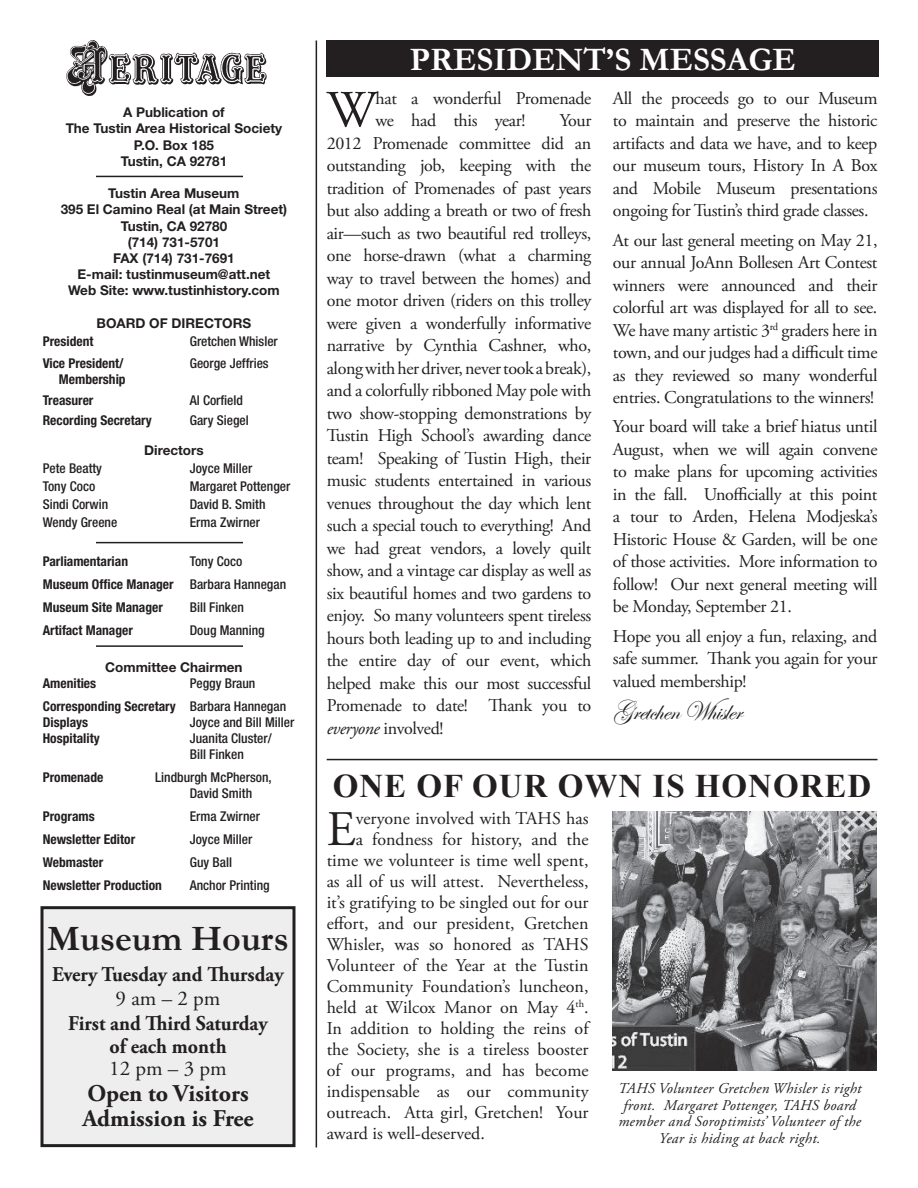
<style>
.page{position:relative;width:918px;height:1188px;background:#fff}
.page>*{position:absolute;margin:0;border:0;box-sizing:border-box;transform-origin:0 0}
.t1{font:51.9px "Adobe Garamond Pro";color:#231f20}
.t2{font:49.65px "Adobe Garamond Pro";color:#231f20}
.t3{font:700 36px "Garamond";color:#231f20}
.t4{font:700 33px "Times New Roman";letter-spacing:.03em;color:#231f20}
.t5{font:700 33px "Garamond";color:#fff}
.t6{font:27px "Edwardian Script ITC";letter-spacing:-.02em;color:#231f20}
.t7{font:700 24px/25.5px "Adobe Garamond Pro";color:#231f20}
.t8{font:700 21px/22.5px "Adobe Garamond Pro";color:#231f20;text-align:center;scale:.95 1}
.t9{font:21px "Adobe Garamond Pro";color:#231f20}
.t10{font:18px/22.5px "Adobe Garamond Pro";color:#231f20;text-align:justify}
.t11{font:18px/22.5px "Adobe Garamond Pro";letter-spacing:-.02em;color:#231f20}
.t12{font:italic 15px/16.5px "Adobe Garamond Pro";letter-spacing:.02em;color:#231f20;text-align:center}
.t13{font:500 condensed 13.5px/16.2px "Helvetica Neue";color:#231f20}
.t14{font:700 13.5px/16.2px "Helvetica Neue LT Std";color:#231f20;text-align:center}
.t15{font:700 condensed 13.5px/23px "Helvetica Neue";color:#231f20}
.s1{font-weight:500}
.s2{font-weight:700}
.s3{font-style:italic}
</style>
<div class="page">
<hr style="left:316px;top:40px;width:1px;height:1108px;background:#231f20">
<img style="left:66px;top:40px;width:201px;height:56px">
<hr style="left:96px;top:176px;width:147px;height:1px;background:#231f20">
<hr style="left:96px;top:542px;width:147px;height:1px;background:#231f20">
<hr style="left:96px;top:645px;width:147px;height:2px;background:#231f20">
<div style="left:42px;top:908px;width:252px;height:238px;background:#eeeeef"></div>
<div style="left:40px;top:906px;width:256px;height:241px;border:3px solid #231f20"></div>
<div style="left:327px;top:40px;width:552px;height:37px;background:#231f20"></div>
<hr style="left:327px;top:759px;width:551px;height:1px;background:#231f20">
<img style="left:613px;top:811px;width:264px;height:260px">
<p class="t14" style="left:66px;top:104px;width:218px">A Publication of<br>The Tustin Area Historical Society<br>P.O. Box 185<br>Tustin, CA 92781</p>
<p class="t14" style="left:61px;top:185px;width:228px">Tustin Area Museum<br>395 El Camino Real (at Main Street)<br>Tustin, CA 92780<br>(714) 731-5701<br>FAX (714) 731-7691<br>E-mail: tustinmuseum@att.net<br>Web Site: www.tustinhistory.com</p>
<p class="t14" style="left:97px;top:315px;width:156px">BOARD OF DIRECTORS</p>
<p class="t15" style="left:43px;top:329px;width:52px">President</p>
<p class="t13" style="left:190px;top:333px;width:90px">Gretchen Whisler</p>
<p class="t15" style="left:43px;top:352px;width:82px">Vice President/</p>
<p class="t13" style="left:190px;top:355px;width:80px">George Jeffries</p>
<p class="t15" style="left:43px;top:369px;width:84px;line-height:20.5px;text-indent:16px">Membership<br>Treasurer</p>
<p class="t13" style="left:190px;top:392px;width:55px">Al Corfield</p>
<p class="t15" style="left:43px;top:409px;width:111px">Recording Secretary</p>
<p class="t13" style="left:190px;top:412px;width:60px">Gary Siegel</p>
<p class="t14" style="left:144px;top:442px;width:61px">Directors</p>
<p class="t13" style="left:43px;top:460px;width:61px">Pete Beatty</p>
<p class="t13" style="left:190px;top:460px;width:64px">Joyce Miller</p>
<p class="t13" style="left:43px;top:478px;width:54px">Tony Coco</p>
<p class="t13" style="left:190px;top:478px;width:102px">Margaret Pottenger</p>
<p class="t13" style="left:43px;top:496px;width:67px">Sindi Corwin</p>
<p class="t13" style="left:190px;top:496px;width:77px">David B. Smith</p>
<p class="t13" style="left:43px;top:514px;width:76px">Wendy Greene</p>
<p class="t13" style="left:190px;top:514px;width:72px">Erma Zwirner</p>
<p class="t15" style="left:43px;top:550px;width:87px">Parliamentarian</p>
<p class="t15" style="left:43px;top:550px;width:245px;text-indent:147px"><span class="s1">Tony Coco<br></span>Museum Office Manager <span class="s1">Barbara Hannegan<br></span>Museum Site Manager</p>
<p class="t13" style="left:190px;top:599px;width:56px">Bill Finken</p>
<p class="t15" style="left:43px;top:619px;width:92px">Artifact Manager</p>
<p class="t13" style="left:190px;top:622px;width:76px">Doug Manning</p>
<p class="t14" style="left:105px;top:658px;width:139px">Committee Chairmen</p>
<p class="t15" style="left:43px;top:671px;width:55px">Amenities</p>
<p class="t13" style="left:43px;top:671px;width:245px;line-height:23px;text-indent:147px">Peggy Braun<br><span class="s2">Corresponding Secretary</span> Barbara Hannegan</p>
<p class="t15" style="left:43px;top:710px;width:47px">Displays</p>
<p class="t13" style="left:190px;top:714px;width:106px">Joyce and Bill Miller</p>
<p class="t15" style="left:43px;top:727px;width:58px">Hospitality</p>
<p class="t13" style="left:190px;top:730px;width:83px">Juanita Cluster/<br>Bill Finken</p>
<p class="t15" style="left:43px;top:766px;width:62px">Promenade</p>
<p class="t13" style="left:190px;top:769px;width:84px;text-indent:-35px">Lindburgh McPherson,<br>David Smith</p>
<p class="t15" style="left:43px;top:805px;width:53px">Programs</p>
<p class="t13" style="left:190px;top:808px;width:72px">Erma Zwirner</p>
<p class="t15" style="left:43px;top:828px;width:94px">Newsletter Editor</p>
<p class="t13" style="left:190px;top:831px;width:64px">Joyce Miller</p>
<p class="t15" style="left:43px;top:851px;width:62px">Webmaster</p>
<p class="t13" style="left:190px;top:854px;width:44px">Guy Ball</p>
<p class="t15" style="left:43px;top:874px;width:121px">Newsletter Production</p>
<p class="t13" style="left:190px;top:877px;width:81px">Anchor Printing</p>
<h3 class="t3" style="left:47px;top:918px;width:243px">Museum Hours</h3>
<p class="t8" style="left:52px;top:964px;width:245px">Every Tuesday and Thursday</p>
<p class="t9" style="left:116px;top:986px;width:106px">9 am – 2 pm</p>
<p class="t8" style="left:68px;top:1013px;width:211px">First and Third Saturday of each month</p>
<p class="t9" style="left:109px;top:1056px;width:119px">12 pm – 3 pm</p>
<h3 class="t7" style="left:82px;top:1081px;width:173px">Open to Visitors<br>Admission is Free</h3>
<h3 class="t5" style="left:410px;top:40px;width:387px">PRESIDENT’S MESSAGE</h3>
<p class="t11" style="left:376px;top:87px;width:217px">hat a wonderful Promenade we had this year!</p>
<h1 class="t1" style="left:327px;top:79px;width:51px">W</h1>
<p class="t10" style="left:327px;top:110px;width:266px;text-indent:233px">Your 2012 Promenade committee did an outstanding job, keeping with the tradition of Promenades of past years but also adding a breath or two of fresh air—such as two beautiful red trolleys, one horse-drawn (what a charming way to travel between the homes) and one motor driven (riders on this trolley were given a wonderfully informative narrative by Cynthia Cashner, who, along with her driver, never took a break), and a colorfully ribboned May pole with two show-stopping demonstrations by Tustin High School’s awarding dance team! Speaking of Tustin High, their music students entertained in various venues throughout the day which lent such a special touch to everything! And we had great vendors, a lovely quilt show, and a vintage car display as well as six beautiful homes and two gardens to enjoy. So many volunteers spent tireless hours both leading up to and including the entire day of our event, which helped make this our most successful Promenade to date! Thank you to <span class="s3">everyone</span> involved!</p>
<p class="t10" style="left:613px;top:87px;width:266px">All the proceeds go to our Museum to maintain and preserve the historic artifacts and data we have, and to keep our museum tours, History In A Box and Mobile Museum presentations ongoing for Tustin’s third grade classes.</p>
<p class="t10" style="left:613px;top:229px;width:266px">At our last general meeting on May 21, our annual JoAnn Bollesen Art Contest winners were announced and their colorful art was displayed for all to see.<br>We have many artistic 3<sup>rd</sup> graders here in town, and our judges had a difficult time as they reviewed so many wonderful entries. Congratulations to the winners!</p>
<p class="t10" style="left:613px;top:416px;width:266px">Your board will take a brief hiatus until August, when we will again convene to make plans for upcoming activities in the fall. Unofficially at this point a tour to Arden, Helena Modjeska’s Historic House &amp; Garden, will be one of those activities. More information to follow! Our next general meeting will be Monday, September 21.</p>
<p class="t10" style="left:613px;top:625px;width:266px">Hope you all enjoy a fun, relaxing, and safe summer. Thank you again for your valued membership!</p>
<h3 class="t6" style="left:613px;top:696px;width:130px">Gretchen Whisler</h3>
<h3 class="t4" style="left:333px;top:763px;width:540px">ONE OF OUR OWN IS HONORED</h3>
<h2 class="t2" style="left:327px;top:800px;width:31px">E</h2>
<p class="t10" style="left:356px;top:808px;width:234px">veryone involved with TAHS has</p>
<p class="t10" style="left:356px;top:829px;width:234px">a fondness for history, and the</p>
<p class="t10" style="left:327px;top:850px;width:263px">time we volunteer is time well spent,</p>
<p class="t10" style="left:327px;top:871px;width:263px">as all of us will attest. Nevertheless,</p>
<p class="t10" style="left:327px;top:892px;width:263px">it’s gratifying to be singled out for our</p>
<p class="t10" style="left:327px;top:913px;width:263px">effort, and our president, Gretchen</p>
<p class="t10" style="left:327px;top:934px;width:263px">Whisler, was so honored as TAHS</p>
<p class="t10" style="left:327px;top:955px;width:263px">Volunteer of the Year at the Tustin</p>
<p class="t10" style="left:327px;top:976px;width:263px">Community Foundation’s luncheon,</p>
<p class="t10" style="left:327px;top:997px;width:263px">held at Wilcox Manor on May 4<sup>th</sup>.</p>
<p class="t10" style="left:327px;top:1018px;width:263px">In addition to holding the reins of</p>
<p class="t10" style="left:327px;top:1039px;width:263px">the Society, she is a tireless booster</p>
<p class="t10" style="left:327px;top:1060px;width:263px">of our programs, and has become</p>
<p class="t10" style="left:327px;top:1081px;width:263px">indispensable as our community</p>
<p class="t10" style="left:327px;top:1102px;width:263px">outreach. Atta girl, Gretchen! Your</p>
<p class="t10" style="left:327px;top:1123px;width:160px">award is well-deserved.</p>
<p class="t12" style="left:618px;top:1080px;width:245px">TAHS Volunteer Gretchen Whisler is right front. Margaret Pottenger, TAHS board member and Soroptimists’ Volunteer of the Year is hiding at back right.</p>
</div>
